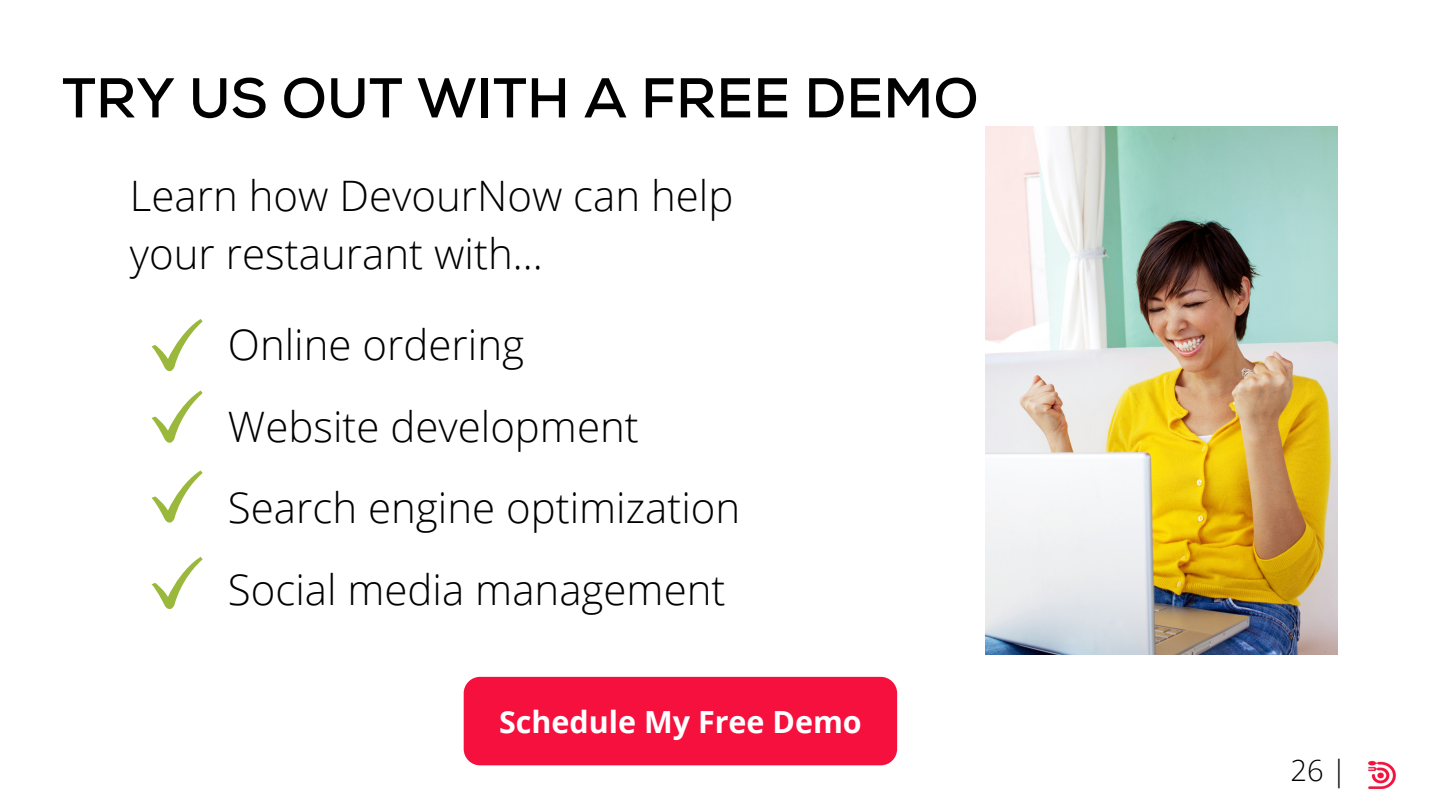
<style>
.page{position:relative;width:1440px;height:810px;background:#fff}
.page>*{position:absolute;margin:0;border:0;box-sizing:border-box;transform-origin:0 0}
.t1{font:700 56px "Nexa";color:#000}
.t2{font:300 42px/81.8px "Open Sans";color:#000}
.t3{font:700 30.5px "Open Sans";color:#fff}
.t4{font:300 29.1px "Open Sans";color:#000}
</style>
<div class="page">
<svg style="left:152px;top:319px;width:51px;height:52px"></svg>
<svg style="left:152px;top:391px;width:51px;height:52px"></svg>
<svg style="left:152px;top:470px;width:51px;height:53px"></svg>
<svg style="left:152px;top:557px;width:51px;height:52px"></svg>
<img style="left:1368px;top:760px;width:28px;height:30px">
<img style="left:985px;top:126px;width:353px;height:529px">
<div style="left:464px;top:677px;width:433px;height:88px;background:#f5103e"></div>
<h1 class="t1" style="left:62px;top:65px;width:918px">TRY US OUT WITH A FREE DEMO</h1>
<p class="t2" style="left:130px;top:165px;width:605px;line-height:58.5px">Learn how DevourNow can help your restaurant with…</p>
<p class="t2" style="left:228px;top:303px;width:514px">Online ordering<br>Website development<br>Search engine optimization<br>Social media management</p>
<p class="t3" style="left:499px;top:700px;width:364px">Schedule My Free Demo</p>
<p class="t4" style="left:1290px;top:750px;width:58px">26 |</p>
</div>
